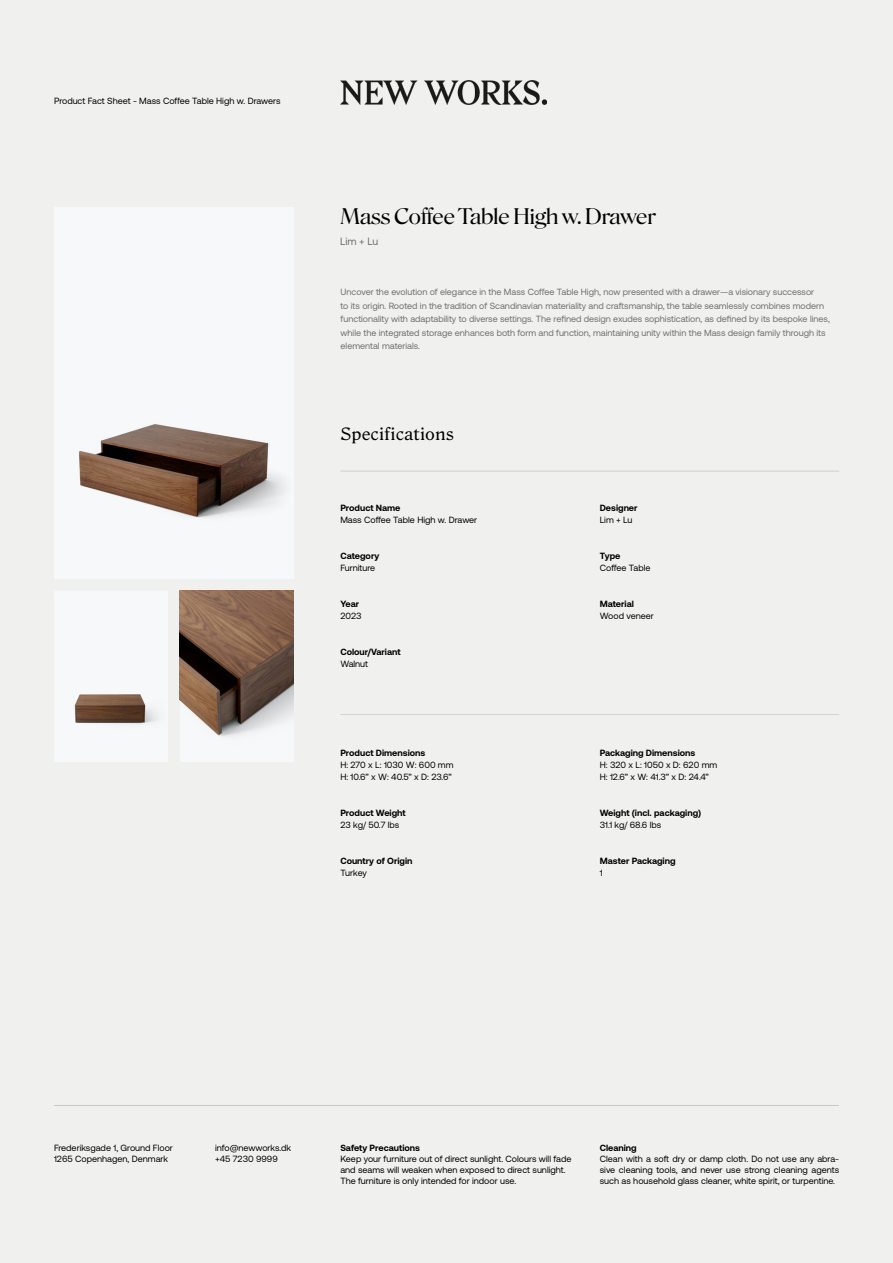
<style>
.page{position:relative;width:893px;height:1263px;background:#f0f0ef}
.page>*{position:absolute;margin:0;border:0;box-sizing:border-box;transform-origin:0 0}
.t1{font:21px "Roslindale Display";color:#000}
.t2{font:16.5px "Roslindale Text";color:#000}
.t3{font:10.5px "Aeonik";color:#706f6f}
.t4{font:9px/10.8px "Aeonik";color:#000}
.t5{font:9px/13.5px "Aeonik";color:#706f6f}
.t6{font:700 9px "Aeonik";color:#000}
</style>
<div class="page">
<img style="left:54px;top:208px;width:239px;height:371px">
<hr style="left:340px;top:471px;width:499px;height:1px;background:#afadad">
<hr style="left:340px;top:714px;width:499px;height:1px;background:#afadad">
<hr style="left:54px;top:1105px;width:785px;height:1px;background:#858585">
<img style="left:341px;top:81px;width:205px;height:23px">
<img style="left:55px;top:591px;width:112px;height:170px">
<img style="left:180px;top:591px;width:113px;height:170px">
<p class="t4" style="left:54px;top:95px;width:228px">Product Fact Sheet - Mass Coffee Table High w. Drawers</p>
<h1 class="t1" style="left:340px;top:199px;width:317px">Mass Coffee Table High w. Drawer</h1>
<p class="t3" style="left:340px;top:235px;width:40px">Lim + Lu</p>
<p class="t5" style="left:341px;top:286px;width:491px">Uncover the evolution of elegance in the Mass Coffee Table High, now presented with a drawer—a visionary successor<br>to its origin. Rooted in the tradition of Scandinavian materiality and craftsmanship, the table seamlessly combines modern functionality with adaptability to diverse settings. The refined design exudes sophistication, as defined by its bespoke lines, while the integrated storage enhances both form and function, maintaining unity within the Mass design family through its elemental materials.</p>
<h2 class="t2" style="left:341px;top:420px;width:115px">Specifications</h2>
<p class="t6" style="left:340px;top:503px;width:62px">Product Name</p>
<p class="t4" style="left:340px;top:515px;width:138px">Mass Coffee Table High w. Drawer</p>
<p class="t6" style="left:340px;top:551px;width:41px">Category</p>
<p class="t4" style="left:340px;top:563px;width:36px">Furniture</p>
<p class="t6" style="left:340px;top:599px;width:20px">Year</p>
<p class="t4" style="left:340px;top:611px;width:23px">2023</p>
<p class="t6" style="left:340px;top:647px;width:62px">Colour/Variant</p>
<p class="t4" style="left:340px;top:659px;width:29px">Walnut</p>
<p class="t6" style="left:340px;top:748px;width:87px">Product Dimensions</p>
<p class="t4" style="left:340px;top:759px;width:115px;line-height:12px">H: 270 x L: 1030 W: 600 mm<br>H: 10.6” x W: 40.5” x D: 23.6”</p>
<p class="t6" style="left:340px;top:808px;width:67px">Product Weight</p>
<p class="t4" style="left:340px;top:820px;width:61px">23 kg/ 50.7 lbs</p>
<p class="t6" style="left:340px;top:856px;width:74px">Country of Origin</p>
<p class="t4" style="left:340px;top:868px;width:28px">Turkey</p>
<p class="t6" style="left:600px;top:503px;width:39px">Designer</p>
<p class="t4" style="left:600px;top:515px;width:34px">Lim + Lu</p>
<p class="t6" style="left:600px;top:551px;width:22px">Type</p>
<p class="t4" style="left:600px;top:563px;width:52px">Coffee Table</p>
<p class="t6" style="left:600px;top:599px;width:36px">Material</p>
<p class="t4" style="left:600px;top:611px;width:56px">Wood veneer</p>
<p class="t6" style="left:600px;top:748px;width:97px">Packaging Dimensions</p>
<p class="t4" style="left:600px;top:759px;width:119px;line-height:12px">H: 320 x L: 1050 x D: 620 mm<br>H: 12.6” x W: 41.3” x D: 24.4”</p>
<p class="t6" style="left:600px;top:808px;width:103px">Weight (incl. packaging)</p>
<p class="t4" style="left:600px;top:820px;width:63px">31.1 kg/ 68.6 lbs</p>
<p class="t6" style="left:600px;top:856px;width:77px">Master Packaging</p>
<p class="t4" style="left:600px;top:868px;width:4px">1</p>
<p class="t4" style="left:54px;top:1143px;width:120px">Frederiksgade 1, Ground Floor<br>1265 Copenhagen, Denmark</p>
<p class="t6" style="left:340px;top:1143px;width:81px">Safety Precautions</p>
<p class="t4" style="left:215px;top:1143px;width:78px">info@newworks.dk +45 7230 9999</p>
<p class="t4" style="left:340px;top:1153px;width:233px">Keep your furniture out of direct sunlight. Colours will fade and seams will weaken when exposed to direct sunlight.<br>The furniture is only intended for indoor use.</p>
<p class="t6" style="left:600px;top:1143px;width:39px">Cleaning</p>
<p class="t4" style="left:600px;top:1153px;width:241px;text-align:justify">Clean with a soft dry or damp cloth. Do not use any abra&shy;sive cleaning tools, and never use strong cleaning agents such as household glass cleaner, white spirit, or turpentine.</p>
</div>
